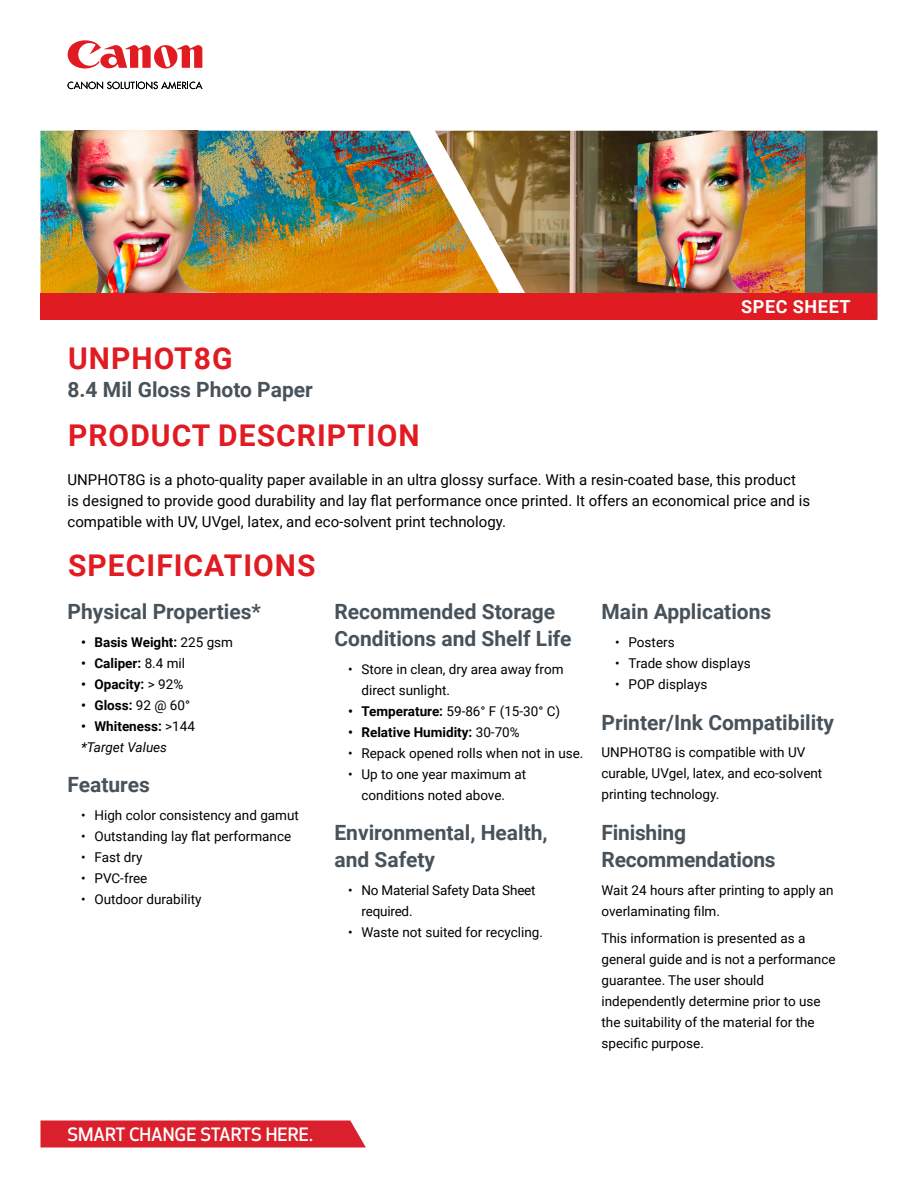
<style>
.page{position:relative;width:918px;height:1188px;background:#fff}
.page>*{position:absolute;margin:0;border:0;box-sizing:border-box;transform-origin:0 0}
.t1{font:700 30px "Roboto";letter-spacing:.035em;color:#e11b22}
.t2{font:700 21px/27px "Roboto";color:#48525a}
.t3{font:500 18px "Optic Sans 301";color:#fff}
.t4{font:700 18px "Roboto";letter-spacing:.035em;color:#fff}
.t5{font:15px/21px "Roboto";color:#000}
.t6{font:13.5px/21px "Roboto";color:#000}
.t7{font:700 13.5px "Roboto";color:#000}
.t8{font:italic 13.5px/21px "Roboto";color:#000}
.s1{font-weight:400}
.s2{font-weight:700;font-style:normal}
.s3{font-style:normal}
.s4{font-weight:700}
</style>
<div class="page">
<img style="left:499px;top:131px;width:379px;height:162px">
<img style="left:221px;top:131px;width:278px;height:162px">
<img style="left:40px;top:131px;width:181px;height:162px">
<svg style="left:68px;top:81px;width:134px;height:8px"></svg>
<svg style="left:68px;top:40px;width:134px;height:29px"></svg>
<div style="left:40px;top:293px;width:838px;height:27px;background:#e11b22"></div>
<svg style="left:40px;top:1120px;width:326px;height:28px;background:#dc2d38"></svg>
<h1 class="t1" style="left:68px;top:337px;width:166px">UNPHOT8G</h1>
<h2 class="t2" style="left:68px;top:375px;width:247px">8.4 Mil Gloss Photo Paper</h2>
<h3 class="t4" style="left:741px;top:294px;width:111px">SPEC SHEET</h3>
<h1 class="t1" style="left:68px;top:415px;width:353px">PRODUCT DESCRIPTION</h1>
<p class="t5" style="left:68px;top:468px;width:744px">UNPHOT8G is a photo-quality paper available in an ultra glossy surface. With a resin-coated base, this product is designed to provide good durability and lay flat performance once printed. It offers an economical price and is compatible with UV, UVgel, latex, and eco-solvent print technology.</p>
<h1 class="t1" style="left:68px;top:544px;width:249px">SPECIFICATIONS</h1>
<h2 class="t2" style="left:68px;top:597px;width:195px">Physical Properties*</h2>
<p class="t7" style="left:81px;top:632px;width:154px">• Basis Weight: <span class="s1">225 gsm</span></p>
<p class="t7" style="left:81px;top:653px;width:106px">• Caliper: <span class="s1">8.4 mil</span></p>
<p class="t7" style="left:81px;top:674px;width:104px">• Opacity: <span class="s1">&gt; 92%</span></p>
<p class="t7" style="left:81px;top:695px;width:111px">• Gloss: <span class="s1">92 @ 60°</span></p>
<p class="t8" style="left:81px;top:715px;width:116px"><span class="s2">• Whiteness:</span> <span class="s3">&gt;144 </span>*Target Values</p>
<h2 class="t2" style="left:68px;top:770px;width:84px">Features</h2>
<p class="t6" style="left:81px;top:804px;width:219px">• High color consistency and gamut</p>
<p class="t6" style="left:81px;top:825px;width:212px">• Outstanding lay flat performance</p>
<p class="t6" style="left:81px;top:846px;width:63px">• Fast dry</p>
<p class="t6" style="left:81px;top:867px;width:68px">• PVC-free</p>
<p class="t6" style="left:81px;top:888px;width:122px">• Outdoor durability</p>
<h2 class="t2" style="left:334px;top:597px;width:239px">Recommended Storage<br>Conditions and Shelf Life</h2>
<p class="t6" style="left:362px;top:658px;width:204px;text-indent:-14px">• Store in clean, dry area away from direct sunlight.</p>
<p class="t6" style="left:348px;top:700px;width:214px"><span class="s4">• Temperature:</span> 59-86° F (15-30° C)</p>
<p class="t7" style="left:348px;top:722px;width:173px">• Relative Humidity: <span class="s1">30-70%</span></p>
<p class="t6" style="left:348px;top:742px;width:237px">• Repack opened rolls when not in use.</p>
<p class="t6" style="left:348px;top:763px;width:180px;text-align:center">• Up to one year maximum at conditions noted above.</p>
<h2 class="t2" style="left:334px;top:818px;width:215px">Environmental, Health, and Safety</h2>
<p class="t6" style="left:362px;top:879px;width:176px;text-indent:-14px">• No Material Safety Data Sheet required.</p>
<p class="t6" style="left:348px;top:921px;width:197px">• Waste not suited for recycling.</p>
<h2 class="t2" style="left:602px;top:598px;width:171px">Main Applications</h2>
<p class="t6" style="left:615px;top:631px;width:61px">• Posters</p>
<p class="t6" style="left:615px;top:652px;width:137px">• Trade show displays</p>
<p class="t6" style="left:615px;top:673px;width:94px">• POP displays</p>
<h2 class="t2" style="left:602px;top:708px;width:234px">Printer/Ink Compatibility</h2>
<p class="t6" style="left:602px;top:742px;width:222px">UNPHOT8G is compatible with UV curable, UVgel, latex, and eco-solvent printing technology.</p>
<h2 class="t2" style="left:602px;top:818px;width:176px">Finishing<br>Recommendations</h2>
<p class="t6" style="left:602px;top:879px;width:234px">Wait 24 hours after printing to apply an overlaminating film.</p>
<p class="t6" style="left:602px;top:928px;width:236px">This information is presented as a general guide and is not a performance guarantee. The user should independently determine prior to use the suitability of the material for the specific purpose.</p>
<h3 class="t3" style="left:68px;top:1124px;width:247px">SMART CHANGE STARTS HERE.</h3>
</div>
